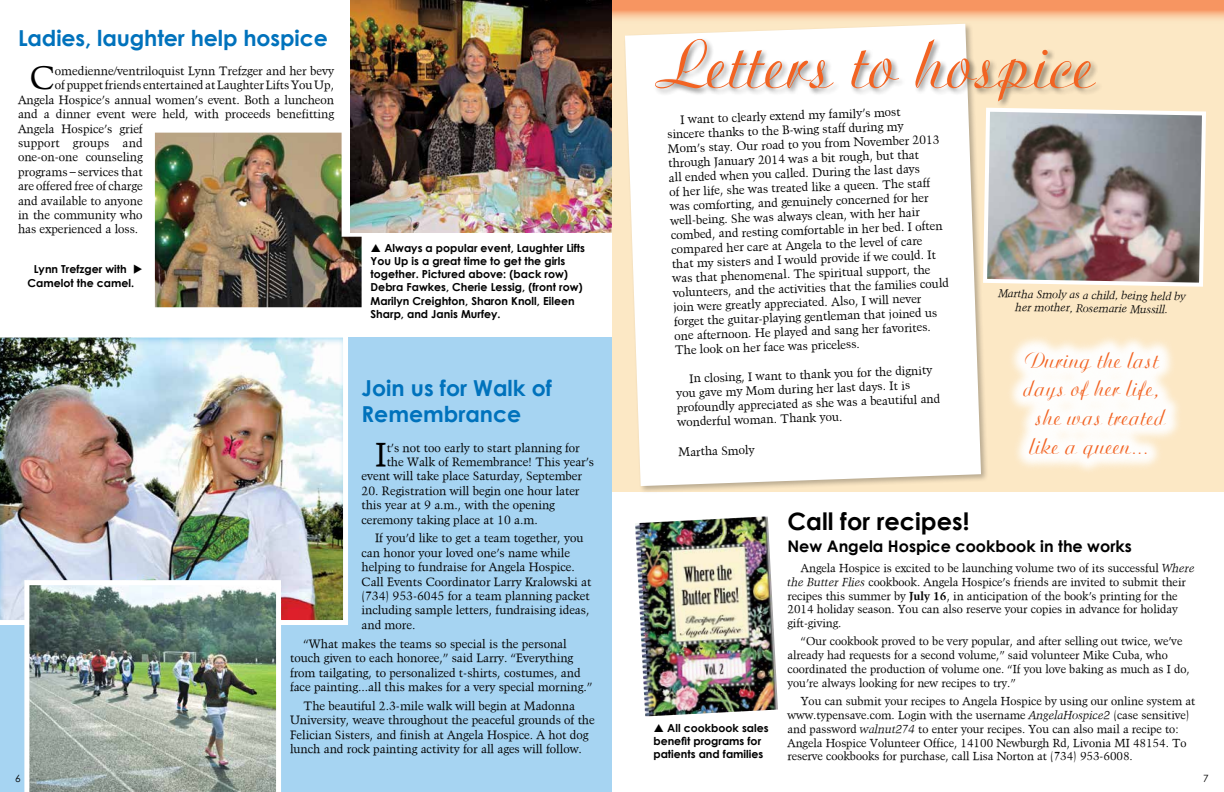
<style>
.page{position:relative;width:1224px;height:792px;background:#fff}
.page>*{position:absolute;margin:0;border:0;box-sizing:border-box;transform-origin:0 0}
.t1{font:72px "Artistic";color:#f26322}
.t2{font:32.9px "Crystal";color:#000}
.t3{font:24px/28.8px "Artistic";color:#f26322;text-align:center}
.t4{font:700 24px "Century Gothic";color:#000}
.t5{font:700 22px/26.4px "Century Gothic";letter-spacing:-.005em;color:#0072bc}
.t6{font:700 16px "Century Gothic";color:#000}
.t7{font:12px/14.4px "Crystal";color:#000}
.t8{font:12px "Crystal";letter-spacing:.02em;color:#000}
.t9{font:11.5px/13.8px "Crystal";color:#000}
.t10{font:700 11px/13.2px "Century Gothic";color:#000}
.t11{font:italic 11px/13.2px "Crystal";color:#000;text-align:center}
.t12{font:10px "Century Gothic";color:#000}
.s1{font-family:"Century Gothic"}
.s2{font-style:italic}
.s3{font-weight:700}
</style>
<div class="page">
<div style="left:0;top:337px;width:612px;height:455px;background:#a6d4f2"></div>
<img style="left:0;top:337px;width:348px;height:288px">
<div style="left:612px;top:0;width:612px;height:492px;background:#fce8c5"></div>
<img style="left:155px;top:133px;width:207px;height:174px">
<img style="left:635px;top:516px;width:143px;height:200px">
<img style="left:989px;top:109px;width:217px;height:178px">
<div style="left:623px;top:22px;width:366px;height:472px;background:#000;opacity:.27"></div>
<svg style="left:625px;top:24px;width:356px;height:462px;background:#fdfcfa"></svg>
<div style="left:653px;top:37px;width:450px;height:72px;background:#000;opacity:.48"></div>
<div style="left:1006px;top:334px;width:177px;height:142px;background:#fff;opacity:.98"></div>
<svg style="left:612px;top:0;width:612px;height:24px"></svg>
<img style="left:350px;top:0;width:261px;height:232px">
<img style="left:24px;top:580px;width:257px;height:212px">
<h3 class="t5" style="left:18px;top:23px;width:311px">Ladies, laughter help hospice</h3>
<h2 class="t2" style="left:30px;top:58px;width:27px">C</h2>
<p class="t7" style="left:55px;top:63px;width:281px">omedienne/ventriloquist Lynn Trefzger and her bevy</p>
<p class="t7" style="left:55px;top:78px;width:281px">of puppet friends entertained at Laughter Lifts You Up,</p>
<p class="t7" style="left:18px;top:92px;width:318px">Angela Hospice’s annual women’s event. Both a luncheon</p>
<p class="t7" style="left:18px;top:107px;width:318px">and a dinner event were held, with proceeds benefitting</p>
<p class="t7" style="left:18px;top:121px;width:126px">Angela Hospice’s grief</p>
<p class="t8" style="left:18px;top:136px;width:126px">support groups and</p>
<p class="t7" style="left:18px;top:150px;width:126px">one-on-one counseling</p>
<p class="t7" style="left:18px;top:164px;width:126px">programs <span class="s1">–</span> services that</p>
<p class="t7" style="left:18px;top:179px;width:126px">are offered free of charge</p>
<p class="t7" style="left:18px;top:193px;width:126px">and available to anyone</p>
<p class="t7" style="left:18px;top:207px;width:126px">in the community who</p>
<p class="t7" style="left:18px;top:222px;width:122px">has experienced a loss.</p>
<p class="t10" style="left:28px;top:262px;width:117px;text-indent:6px">Lynn Trefzger with ◆<br>Camelot the camel.</p>
<p class="t10" style="left:371px;top:241px;width:216px;text-indent:14px">Always a popular event, Laughter Lifts You Up is a great time to get the girls together. Pictured above: (back row)<br>Debra Fawkes, Cherie Lessig, (front row)<br>Marilyn Creighton, Sharon Knoll, Eileen Sharp, and Janis Murfey.</p>
<p class="t12" style="left:15px;top:771px;width:7px">6</p>
<h3 class="t5" style="left:362px;top:374px;width:192px">Join us for Walk of<br>Remembrance</h3>
<h2 class="t2" style="left:375px;top:434px;width:13px">I</h2>
<p class="t7" style="left:387px;top:440px;width:195px">t’s not too early to start planning for</p>
<p class="t7" style="left:387px;top:454px;width:209px">the Walk of Remembrance! This year’s</p>
<p class="t7" style="left:362px;top:469px;width:222px">event will take place Saturday, September</p>
<p class="t7" style="left:362px;top:483px;width:219px">20. Registration will begin one hour later this year at 9 a.m., with the opening ceremony taking place at 10 a.m.</p>
<p class="t7" style="left:362px;top:531px;width:231px;text-indent:14px">If you’d like to get a team together, you can honor your loved one’s name while helping to fundraise for Angela Hospice.<br>Call Events Coordinator Larry Kralowski at (734) 953-6045 for a team planning packet including sample letters, fundraising ideas, and more.</p>
<p class="t7" style="left:290px;top:636px;width:304px;text-indent:14px">“What makes the teams so special is the personal touch given to each honoree,” said Larry. “Everything from tailgating, to personalized t-shirts, costumes, and face painting...all this makes for a very special morning.”</p>
<p class="t7" style="left:290px;top:698px;width:306px;text-indent:14px">The beautiful 2.3-mile walk will begin at Madonna University, weave throughout the peaceful grounds of the Felician Sisters, and finish at Angela Hospice. A hot dog lunch and rock painting activity for all ages will follow.</p>
<h1 class="t1" style="left:654px;top:15px;width:443px">Letters to hospice</h1>
<p class="t7" style="left:667px;top:113px;width:278px;text-indent:14px;rotate:-2deg">I want to clearly extend my family’s most<br>sincere thanks to the B-wing staff during my Mom’s stay. Our road to you from November 2013 through January 2014 was a bit rough, but that<br>all ended when you called. During the last days<br>of her life, she was treated like a queen. The staff was comforting, and genuinely concerned for her well-being. She was always clean, with her hair combed, and resting comfortable in her bed. I often compared her care at Angela to the level of care<br>that my sisters and I would provide if we could. It was that phenomenal. The spiritual support, the volunteers, and the activities that the families could join were greatly appreciated. Also, I will never forget the guitar-playing gentleman that joined us one afternoon. He played and sang her favorites.<br>The look on her face was priceless.</p>
<p class="t7" style="left:676px;top:372px;width:265px;text-indent:14px;rotate:-2deg">In closing, I want to thank you for the dignity you gave my Mom during her last days. It is profoundly appreciated as she was a beautiful and wonderful woman. Thank you.</p>
<p class="t7" style="left:678px;top:445px;width:78px;rotate:-2deg">Martha Smoly</p>
<p class="t11" style="left:999px;top:287px;width:189px;rotate:1deg">Martha Smoly as a child, being held by her mother, Rosemarie Mussill.</p>
<h3 class="t3" style="left:1023px;top:344px;width:144px">During the last days of her life, she was treated like a queen...</h3>
<p class="t10" style="left:653px;top:721px;width:117px;text-indent:14px">All cookbook sales benefit programs for patients and families</p>
<h3 class="t4" style="left:787px;top:504px;width:183px">Call for recipes!</h3>
<h3 class="t6" style="left:787px;top:534px;width:346px">New Angela Hospice cookbook in the works</h3>
<p class="t9" style="left:787px;top:561px;width:409px;text-indent:14px">Angela Hospice is excited to be launching volume two of its successful <span class="s2">Where the Butter Flies</span> cookbook. Angela Hospice’s friends are invited to submit their recipes this summer by <span class="s3">July 16</span>, in anticipation of the book’s printing for the 2014 holiday season. You can also reserve your copies in advance for holiday gift-giving.</p>
<p class="t9" style="left:787px;top:634px;width:404px;text-indent:14px">“Our cookbook proved to be very popular, and after selling out twice, we’ve already had requests for a second volume,” said volunteer Mike Cuba, who coordinated the production of volume one. “If you love baking as much as I do, you’re always looking for new recipes to try.”</p>
<p class="t9" style="left:787px;top:694px;width:409px;text-indent:14px">You can submit your recipes to Angela Hospice by using our online system at www.typensave.com. Login with the username <span class="s2">AngelaHospice2</span> (case sensitive) and password <span class="s2">walnut274</span> to enter your recipes. You can also mail a recipe to:<br>Angela Hospice Volunteer Office, 14100 Newburgh Rd, Livonia MI 48154. To reserve cookbooks for purchase, call Lisa Norton at (734) 953-6008.</p>
<p class="t12" style="left:1203px;top:771px;width:7px">7</p>
</div>
